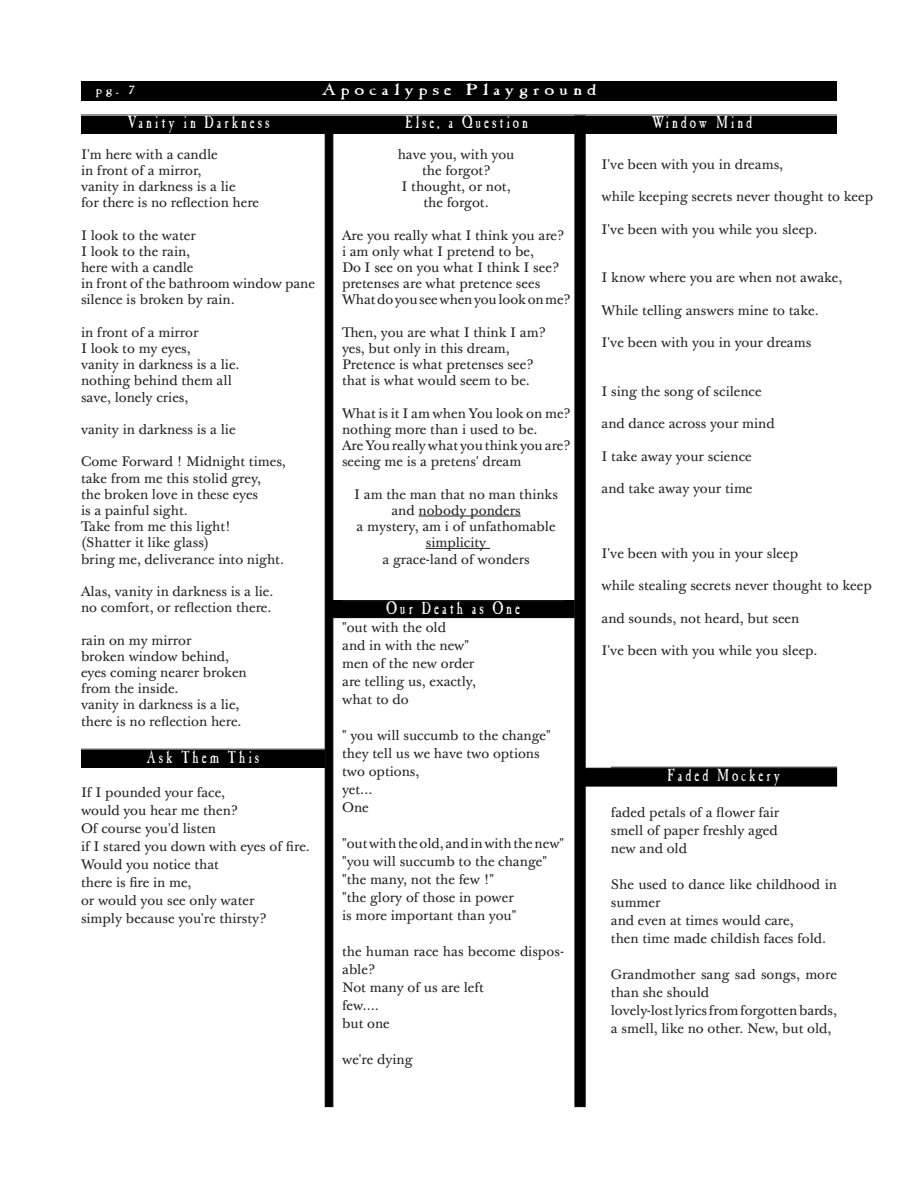
<style>
.page{position:relative;width:918px;height:1188px;background:#fff}
.page>*{position:absolute;margin:0;border:0;box-sizing:border-box;transform-origin:0 0}
.Blackbox{font:18px "Casablanca Antique Plain";letter-spacing:.21em;color:#fff;scale:.75 1}
.t1{font:16.5px "Casablanca Antique Plain";letter-spacing:.21em;color:#fff;scale:1.3 1}
.t2{font:13.5px/18px "Baskerville 10 Pro";color:#231f20}
.t3{font:12px "Casablanca Antique Plain";color:#fff;scale:1.3 1}
</style>
<div class="page">
<div style="left:81px;top:81px;width:756px;height:19px;background:#000"></div>
<div style="left:582px;top:768px;width:255px;height:18px;background:#000;border:1px solid #000"></div>
<div style="left:81px;top:116px;width:756px;height:18px;background:#000"></div>
<hr style="left:81px;top:115px;width:756px;height:1px;background:#231f20">
<div style="left:325px;top:134px;width:8px;height:973px;background:#000;border:1px solid #000"></div>
<hr style="left:419px;top:516px;width:102px;height:1px;background:#231f20">
<hr style="left:426px;top:548px;width:64px;height:1px;background:#231f20">
<div style="left:575px;top:116px;width:11px;height:991px;background:#000;border:1px solid #000"></div>
<hr style="left:611px;top:767px;width:226px;height:1px;background:#231f20">
<div style="left:332px;top:600px;width:243px;height:18px;background:#000;border:1px solid #000"></div>
<hr style="left:342px;top:601px;width:222px;height:1px;background:#231f20">
<div style="left:81px;top:750px;width:244px;height:18px;background:#000"></div>
<hr style="left:81px;top:749px;width:244px;height:1px;background:#231f20">
<p class="t3" style="left:96px;top:83px;width:32px">pg. 7</p>
<p class="t1" style="left:321px;top:80px;width:213px">Apocalypse Playground</p>
<p class="Blackbox" style="left:128px;top:112px;width:191px">Vanity in Darkness</p>
<p class="Blackbox" style="left:405px;top:112px;width:166px">Else, a Question</p>
<p class="Blackbox" style="left:652px;top:112px;width:136px">Window Mind</p>
<p class="t2" style="left:81px;top:146px;width:138px">I'm here with a candle</p>
<p class="t2" style="left:81px;top:162px;width:122px">in front of a mirror,</p>
<p class="t2" style="left:81px;top:178px;width:156px">vanity in darkness is a lie</p>
<p class="t2" style="left:81px;top:194px;width:180px">for there is no reflection here</p>
<p class="t2" style="left:81px;top:227px;width:116px">I look to the water</p>
<p class="t2" style="left:81px;top:243px;width:111px">I look to the rain,</p>
<p class="t2" style="left:81px;top:259px;width:114px">here with a candle</p>
<p class="t2" style="left:81px;top:275px;width:236px">in front of the bathroom window pane</p>
<p class="t2" style="left:81px;top:291px;width:155px">silence is broken by rain.</p>
<p class="t2" style="left:81px;top:324px;width:119px">in front of a mirror</p>
<p class="t2" style="left:81px;top:340px;width:111px">I look to my eyes,</p>
<p class="t2" style="left:81px;top:356px;width:160px">vanity in darkness is a lie.</p>
<p class="t2" style="left:81px;top:372px;width:152px">nothing behind them all</p>
<p class="t2" style="left:81px;top:389px;width:109px">save, lonely cries,</p>
<p class="t2" style="left:81px;top:421px;width:156px">vanity in darkness is a lie</p>
<p class="t2" style="left:81px;top:453px;width:206px">Come Forward ! Midnight times,</p>
<p class="t2" style="left:81px;top:470px;width:182px">take from me this stolid grey,</p>
<p class="t2" style="left:81px;top:486px;width:179px">the broken love in these eyes</p>
<p class="t2" style="left:81px;top:502px;width:108px">is a painful sight.</p>
<p class="t2" style="left:81px;top:518px;width:151px">Take from me this light!</p>
<p class="t2" style="left:81px;top:534px;width:130px">(Shatter it like glass)</p>
<p class="t2" style="left:81px;top:551px;width:205px">bring me, deliverance into night.</p>
<p class="t2" style="left:81px;top:583px;width:194px">Alas, vanity in darkness is a lie.</p>
<p class="t2" style="left:81px;top:599px;width:192px">no comfort, or reflection there.</p>
<p class="t2" style="left:81px;top:632px;width:112px">rain on my mirror</p>
<p class="t2" style="left:81px;top:648px;width:150px">broken window behind,</p>
<p class="t2" style="left:81px;top:664px;width:167px">eyes coming nearer broken</p>
<p class="t2" style="left:81px;top:680px;width:99px">from the inside.</p>
<p class="t2" style="left:81px;top:696px;width:160px">vanity in darkness is a lie,</p>
<p class="t2" style="left:81px;top:713px;width:162px">there is no reflection here.</p>
<p class="t2" style="left:398px;top:146px;width:118px">have you, with you</p>
<p class="t2" style="left:422px;top:162px;width:69px">the forgot?</p>
<p class="t2" style="left:402px;top:178px;width:111px">I thought, or not,</p>
<p class="t2" style="left:423px;top:194px;width:67px">the forgot.</p>
<p class="t2" style="left:342px;top:227px;width:223px">Are you really what I think you are?</p>
<p class="t2" style="left:342px;top:243px;width:193px">i am only what I pretend to be,</p>
<p class="t2" style="left:342px;top:259px;width:218px">Do I see on you what I think I see?</p>
<p class="t2" style="left:342px;top:275px;width:200px">pretenses are what pretence sees</p>
<p class="t2" style="left:342px;top:291px;width:230px">What do you see when you look on me?</p>
<p class="t2" style="left:342px;top:324px;width:205px">Then, you are what I think I am?</p>
<p class="t2" style="left:342px;top:340px;width:169px">yes, but only in this dream,</p>
<p class="t2" style="left:342px;top:356px;width:192px">Pretence is what pretenses see?</p>
<p class="t2" style="left:342px;top:372px;width:190px">that is what would seem to be.</p>
<p class="t2" style="left:342px;top:405px;width:230px">What is it I am when You look on me?</p>
<p class="t2" style="left:342px;top:421px;width:197px">nothing more than i used to be.</p>
<p class="t2" style="left:342px;top:437px;width:230px">Are You really what you think you are?</p>
<p class="t2" style="left:342px;top:453px;width:181px">seeing me is a pretens' dream</p>
<p class="t2" style="left:354px;top:487px;width:205px;line-height:16.2px;text-align:center">I am the man that no man thinks and nobody ponders</p>
<p class="t2" style="left:357px;top:519px;width:200px;line-height:16.2px;text-align:center">a mystery, am i of unfathomable simplicity</p>
<p class="t2" style="left:382px;top:551px;width:149px">a grace-land of wonders</p>
<p class="t2" style="left:602px;top:156px;width:183px">I've been with you in dreams,</p>
<p class="t2" style="left:602px;top:188px;width:273px">while keeping secrets never thought to keep</p>
<p class="t2" style="left:602px;top:221px;width:218px">I've been with you while you sleep.</p>
<p class="t2" style="left:602px;top:269px;width:242px">I know where you are when not awake,</p>
<p class="t2" style="left:602px;top:302px;width:219px">While telling answers mine to take.</p>
<p class="t2" style="left:602px;top:334px;width:211px">I've been with you in your dreams</p>
<p class="t2" style="left:602px;top:383px;width:162px">I sing the song of scilence</p>
<p class="t2" style="left:602px;top:415px;width:175px">and dance across your mind</p>
<p class="t2" style="left:602px;top:448px;width:152px">I take away your science</p>
<p class="t2" style="left:602px;top:480px;width:152px">and take away your time</p>
<p class="t2" style="left:602px;top:545px;width:198px">I've been with you in your sleep</p>
<p class="t2" style="left:602px;top:577px;width:272px">while stealing secrets never thought to keep</p>
<p class="t2" style="left:602px;top:610px;width:199px">and sounds, not heard, but seen</p>
<p class="t2" style="left:602px;top:642px;width:218px">I've been with you while you sleep.</p>
<p class="Blackbox" style="left:386px;top:598px;width:180px">Our Death as One</p>
<p class="t2" style="left:342px;top:619px;width:105px">"out with the old</p>
<p class="t2" style="left:342px;top:637px;width:129px">and in with the new"</p>
<p class="t2" style="left:342px;top:655px;width:134px">men of the new order</p>
<p class="t2" style="left:342px;top:673px;width:135px">are telling us, exactly,</p>
<p class="t2" style="left:342px;top:691px;width:68px">what to do</p>
<p class="t2" style="left:342px;top:727px;width:210px">" you will succumb to the change"</p>
<p class="t2" style="left:342px;top:745px;width:199px">they tell us we have two options</p>
<p class="t2" style="left:342px;top:763px;width:79px">two options,</p>
<p class="t2" style="left:342px;top:781px;width:32px">yet...</p>
<p class="t2" style="left:342px;top:799px;width:28px">One</p>
<p class="t2" style="left:342px;top:835px;width:224px">"out with the old, and in with the new"</p>
<p class="t2" style="left:342px;top:853px;width:206px">"you will succumb to the change"</p>
<p class="t2" style="left:342px;top:871px;width:153px">"the many, not the few !"</p>
<p class="t2" style="left:342px;top:889px;width:173px">"the glory of those in power</p>
<p class="t2" style="left:342px;top:907px;width:176px">is more important than you"</p>
<p class="t2" style="left:342px;top:943px;width:223px">the human race has become dispos&shy;able?</p>
<p class="t2" style="left:342px;top:979px;width:143px">Not many of us are left</p>
<p class="t2" style="left:342px;top:997px;width:38px">few....</p>
<p class="t2" style="left:342px;top:1015px;width:49px">but one</p>
<p class="t2" style="left:342px;top:1051px;width:72px">we're dying</p>
<p class="Blackbox" style="left:147px;top:746px;width:152px">Ask Them This</p>
<p class="Blackbox" style="left:668px;top:764px;width:152px">Faded Mockery</p>
<p class="t2" style="left:611px;top:804px;width:170px">faded petals of a flower fair</p>
<p class="t2" style="left:611px;top:822px;width:168px">smell of paper freshly aged</p>
<p class="t2" style="left:611px;top:840px;width:78px">new and old</p>
<p class="t2" style="left:611px;top:876px;width:228px">She used to dance like childhood in summer</p>
<p class="t2" style="left:611px;top:912px;width:184px">and even at times would care,</p>
<p class="t2" style="left:611px;top:930px;width:217px">then time made childish faces fold.</p>
<p class="t2" style="left:611px;top:966px;width:228px">Grandmother sang sad songs, more than she should</p>
<p class="t2" style="left:611px;top:1002px;width:228px">lovely-lost lyrics from forgotten bards,</p>
<p class="t2" style="left:611px;top:1020px;width:222px">a smell, like no other. New, but old,</p>
<p class="t2" style="left:81px;top:784px;width:146px">If I pounded your face,</p>
<p class="t2" style="left:81px;top:802px;width:158px">would you hear me then?</p>
<p class="t2" style="left:81px;top:820px;width:137px">Of course you'd listen</p>
<p class="t2" style="left:81px;top:838px;width:230px">if I stared you down with eyes of fire.</p>
<p class="t2" style="left:81px;top:856px;width:140px">Would you notice that</p>
<p class="t2" style="left:81px;top:874px;width:112px">there is fire in me,</p>
<p class="t2" style="left:81px;top:892px;width:175px">or would you see only water</p>
<p class="t2" style="left:81px;top:910px;width:186px">simply because you're thirsty?</p>
</div>
